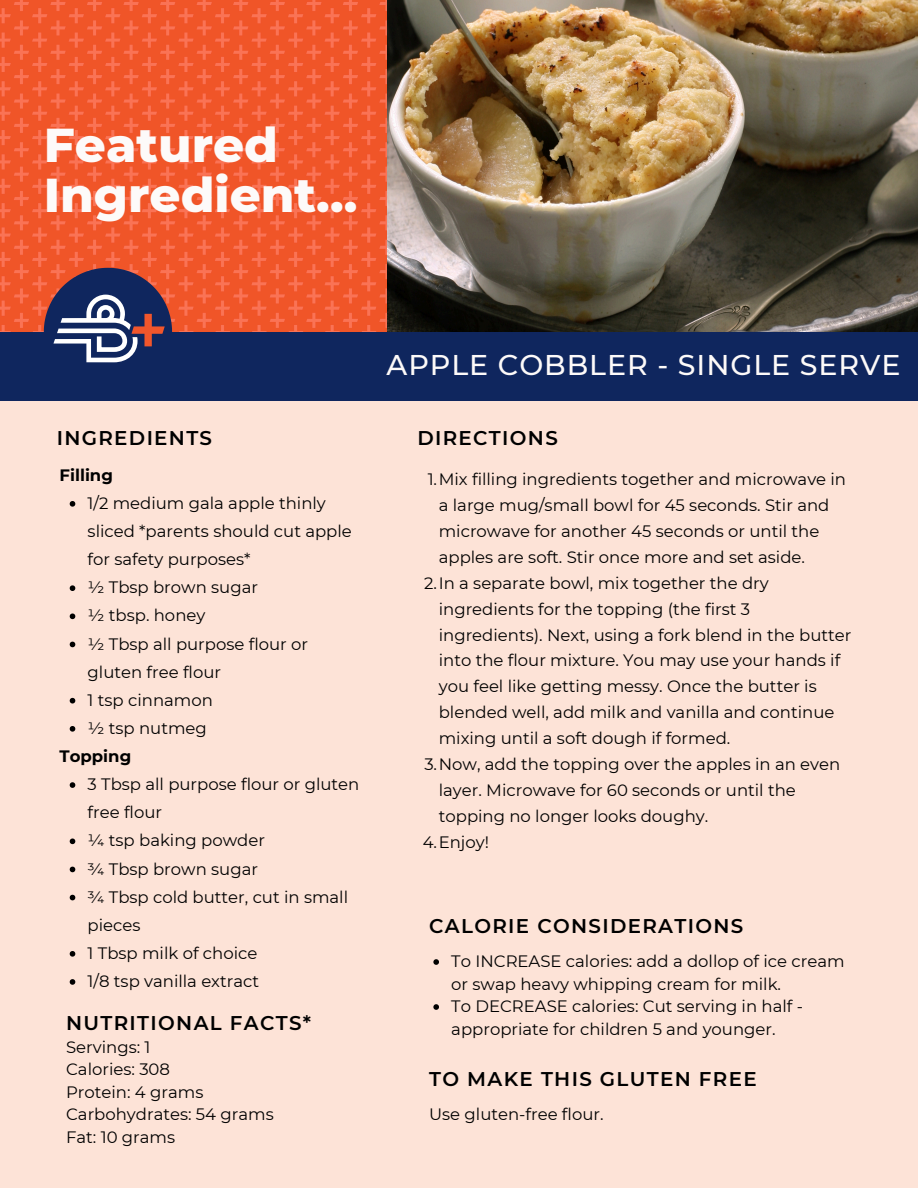
<style>
.page{position:relative;width:918px;height:1188px;background:#fde3d7}
.page>*{position:absolute;margin:0;border:0;box-sizing:border-box;transform-origin:0 0}
.t1{font:800 48.45px/50.1px "Montserrat";color:#fdfaf9}
.t2{font:500 28.5px "Montserrat";letter-spacing:.035em;color:#fdfaf9}
.t3{font:600 19.8px "Montserrat";letter-spacing:.065em;color:#000}
.t4{font:16.5px/25.8px "Montserrat";color:#000}
.t5{font:700 16.5px "Montserrat";color:#000}
</style>
<div class="page">
<img style="left:386px;top:0;width:532px;height:332px">
<img style="left:0;top:0;width:386px;height:332px">
<div style="left:0;top:332px;width:918px;height:68px;background:#0f265e"></div>
<svg style="left:44px;top:268px;width:128px;height:95px"></svg>
<svg style="left:70px;top:501px;width:5px;height:6px"></svg>
<svg style="left:70px;top:585px;width:5px;height:6px"></svg>
<svg style="left:70px;top:614px;width:5px;height:5px"></svg>
<svg style="left:70px;top:642px;width:5px;height:5px"></svg>
<svg style="left:70px;top:698px;width:5px;height:6px"></svg>
<svg style="left:70px;top:726px;width:5px;height:6px"></svg>
<svg style="left:70px;top:782px;width:5px;height:6px"></svg>
<svg style="left:70px;top:839px;width:5px;height:5px"></svg>
<svg style="left:70px;top:867px;width:5px;height:5px"></svg>
<svg style="left:70px;top:895px;width:5px;height:5px"></svg>
<svg style="left:70px;top:951px;width:5px;height:6px"></svg>
<svg style="left:70px;top:979px;width:5px;height:6px"></svg>
<svg style="left:433px;top:959px;width:6px;height:6px"></svg>
<svg style="left:433px;top:1004px;width:6px;height:6px"></svg>
<p class="t1" style="left:44px;top:120px;width:315px">Featured<br>Ingredient...</p>
<p class="t3" style="left:57px;top:426px;width:157px">INGREDIENTS</p>
<p class="t5" style="left:60px;top:465px;width:55px">Filling</p>
<p class="t4" style="left:88px;top:489px;width:266px;line-height:28.2px">1/2 medium gala apple thinly sliced *parents should cut apple for safety purposes*</p>
<p class="t4" style="left:88px;top:574px;width:172px">½ Tbsp brown sugar</p>
<p class="t4" style="left:88px;top:603px;width:119px">½ tbsp. honey</p>
<p class="t4" style="left:88px;top:629px;width:222px;line-height:28.2px">½ Tbsp all purpose flour or gluten free flour</p>
<p class="t4" style="left:88px;top:687px;width:127px">1 tsp cinnamon</p>
<p class="t4" style="left:88px;top:715px;width:121px">½ tsp nutmeg</p>
<p class="t5" style="left:60px;top:746px;width:73px">Topping</p>
<p class="t4" style="left:88px;top:770px;width:273px;line-height:28.2px">3 Tbsp all purpose flour or gluten free flour</p>
<p class="t4" style="left:88px;top:828px;width:179px">¼ tsp baking powder</p>
<p class="t4" style="left:88px;top:856px;width:172px">¾ Tbsp brown sugar</p>
<h3 class="t4" style="left:88px;top:883px;width:262px;line-height:28.2px">¾ Tbsp cold butter, cut in small pieces</h3>
<p class="t4" style="left:88px;top:940px;width:171px">1 Tbsp milk of choice</p>
<p class="t4" style="left:88px;top:968px;width:173px">1/8 tsp vanilla extract</p>
<p class="t3" style="left:66px;top:1010px;width:247px">NUTRITIONAL FACTS*</p>
<p class="t4" style="left:66px;top:1034px;width:86px">Servings: 1</p>
<p class="t4" style="left:66px;top:1056px;width:105px">Calories: 308</p>
<p class="t4" style="left:66px;top:1079px;width:139px">Protein: 4 grams</p>
<h3 class="t4" style="left:66px;top:1101px;width:209px">Carbohydrates: 54 grams</h3>
<p class="t4" style="left:66px;top:1124px;width:111px">Fat: 10 grams</p>
<p class="t2" style="left:387px;top:347px;width:515px">APPLE COBBLER - SINGLE SERVE</p>
<p class="t3" style="left:417px;top:426px;width:142px">DIRECTIONS</p>
<p class="t4" style="left:439px;top:467px;width:409px;text-indent:-11px">1.Mix filling ingredients together and microwave in a large mug/small bowl for 45 seconds. Stir and microwave for another 45 seconds or until the apples are soft. Stir once more and set aside.</p>
<p class="t4" style="left:439px;top:570px;width:414px;text-indent:-15px">2.In a separate bowl, mix together the dry ingredients for the topping (the first 3 ingredients). Next, using a fork blend in the butter into the flour mixture. You may use your hands if you feel like getting messy. Once the butter is blended well, add milk and vanilla and continue mixing until a soft dough if formed.</p>
<h2 class="t4" style="left:439px;top:751px;width:403px;text-indent:-14px">3.Now, add the topping over the apples in an even layer. Microwave for 60 seconds or until the topping no longer looks doughy.</h2>
<h3 class="t4" style="left:423px;top:829px;width:68px">4.Enjoy!</h3>
<p class="t3" style="left:429px;top:914px;width:316px">CALORIE CONSIDERATIONS</p>
<h3 class="t4" style="left:451px;top:950px;width:395px;line-height:22.5px">To INCREASE calories: add a dollop of ice cream or swap heavy whipping cream for milk.</h3>
<p class="t4" style="left:451px;top:995px;width:353px;line-height:22.5px">To DECREASE calories: Cut serving in half - appropriate for children 5 and younger.</p>
<p class="t3" style="left:429px;top:1067px;width:329px">TO MAKE THIS GLUTEN FREE</p>
<h3 class="t4" style="left:429px;top:1101px;width:176px">Use gluten-free flour.</h3>
</div>
